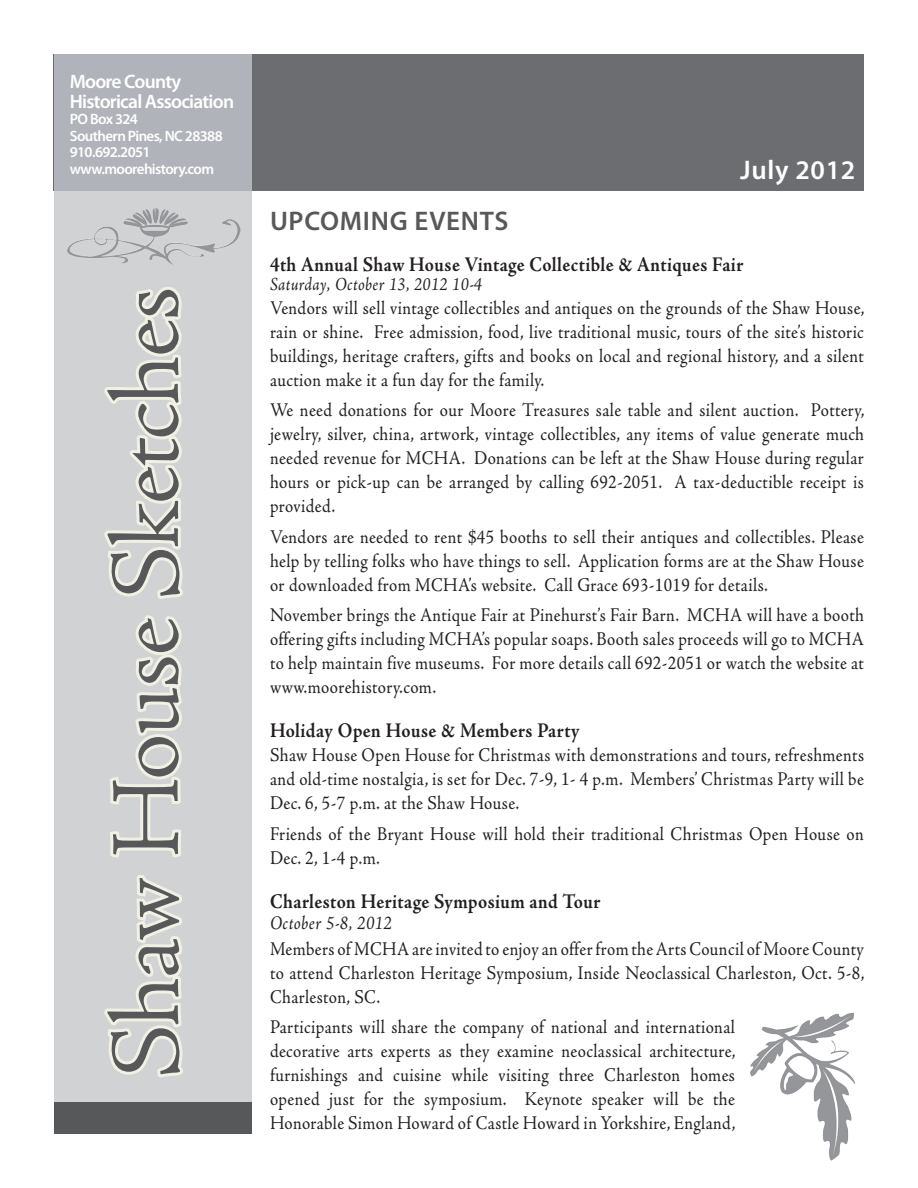
<style>
.page{position:relative;width:918px;height:1188px;background:#fff}
.page>*{position:absolute;margin:0;border:0;box-sizing:border-box;transform-origin:0 0}
.Title_Outline{font:300 99px "Adobe Jenson Pro";letter-spacing:-.025em;color:#57585a}
.Body_Upcoming_Update{font:600 27px "Myriad Pro";letter-spacing:.025em;color:#57585a}
.Body_Upcoming_Update-2{font:600 27px "Myriad Pro";letter-spacing:.025em;color:#fff}
.Body_Title{font:700 21px "Adobe Jenson Pro";letter-spacing:.02em;color:#231f20;scale:.88 1}
.Body{font:19.5px/24px "Adobe Jenson Pro";letter-spacing:.02em;color:#231f20;text-align:justify;scale:.88 1}
.Emphasis{font:600 19.5px/19.5px "Myriad Pro";letter-spacing:-.04em;color:#fff}
.Body_Date{font:italic 19.5px "Adobe Jenson Pro";letter-spacing:.025em;color:#231f20;scale:.88 1}
.Body_Title-2{font:italic 18.75px "Adobe Jenson Pro";letter-spacing:.025em;color:#231f20;scale:.88 1}
.Emphasis-2{font:600 15px "Myriad Pro";letter-spacing:-.04em;color:#fff}
</style>
<div class="page">
<div style="left:54px;top:54px;width:810px;height:137px;background:#6c6d70"></div>
<svg style="left:54px;top:54px;width:198px;height:1048px;background:#cacbce"></svg>
<div style="left:54px;top:1102px;width:198px;height:32px;background:#57585a"></div>
<img style="left:750px;top:1012px;width:106px;height:149px">
<svg style="left:99px;top:872px;width:88px;height:206px;background:#dcdcd9"></svg>
<svg style="left:107px;top:612px;width:79px;height:247px;background:#dcddd9"></svg>
<svg style="left:99px;top:284px;width:87px;height:316px;background:#ddddda"></svg>
<img style="left:64px;top:209px;width:177px;height:55px">
<p class="Emphasis" style="left:70px;top:71px;width:166px">Moore County<br>Historical Association</p>
<p class="Emphasis-2" style="left:70px;top:110px;width:70px">PO Box 324</p>
<p class="Emphasis-2" style="left:70px;top:126px;width:155px">Southern Pines, NC 28388</p>
<p class="Emphasis-2" style="left:70px;top:143px;width:82px">910.692.2051</p>
<p class="Emphasis-2" style="left:70px;top:159px;width:146px">www.moorehistory.com</p>
<p class="Title_Outline" style="left:91px;top:1078px;width:793px;rotate:-90deg">Shaw House Sketches</p>
<p class="Body_Upcoming_Update-2" style="left:740px;top:153px;width:117px">July 2012</p>
<p class="Body_Upcoming_Update" style="left:270px;top:204px;width:240px">UPCOMING EVENTS</p>
<p class="Body_Title" style="left:270px;top:252px;width:540px">4th Annual Shaw House Vintage Collectible &amp; Antiques Fair</p>
<p class="Body_Title-2" style="left:270px;top:273px;width:242px">Saturday, October 13, 2012 10-4</p>
<p class="Body" style="left:270px;top:296px;width:677px">Vendors will sell vintage collectibles and antiques on the grounds of the Shaw House, rain or shine. Free admission, food, live traditional music, tours of the site’s historic buildings, heritage crafters, gifts and books on local and regional history, and a silent auction make it a fun day for the family.</p>
<p class="Body" style="left:270px;top:398px;width:677px">We need donations for our Moore Treasures sale table and silent auction. Pottery, jewelry, silver, china, artwork, vintage collectibles, any items of value generate much needed revenue for MCHA. Donations can be left at the Shaw House during regular hours or pick-up can be arranged by calling 692-2051. A tax-deductible receipt is provided.</p>
<p class="Body" style="left:270px;top:525px;width:676px">Vendors are needed to rent $45 booths to sell their antiques and collectibles. Please help by telling folks who have things to sell. Application forms are at the Shaw House or downloaded from MCHA’s website. Call Grace 693-1019 for details.</p>
<p class="Body" style="left:270px;top:603px;width:677px">November brings the Antique Fair at Pinehurst’s Fair Barn. MCHA will have a booth offering gifts including MCHA’s popular soaps. Booth sales proceeds will go to MCHA to help maintain five museums. For more details call 692-2051 or watch the website at www.moorehistory.com.</p>
<p class="Body_Title" style="left:270px;top:719px;width:353px">Holiday Open House &amp; Members Party</p>
<p class="Body" style="left:270px;top:743px;width:677px">Shaw House Open House for Christmas with demonstrations and tours, refreshments and old-time nostalgia, is set for Dec. 7-9, 1- 4 p.m. Members’ Christmas Party will be Dec. 6, 5-7 p.m. at the Shaw House.</p>
<p class="Body" style="left:270px;top:822px;width:676px">Friends of the Bryant House will hold their traditional Christmas Open House on<br>Dec. 2, 1-4 p.m.</p>
<p class="Body_Title" style="left:270px;top:889px;width:377px">Charleston Heritage Symposium and Tour</p>
<p class="Body_Date" style="left:270px;top:911px;width:140px">October 5-8, 2012</p>
<p class="Body" style="left:270px;top:937px;width:677px">Members of MCHA are invited to enjoy an offer from the Arts Council of Moore County to attend Charleston Heritage Symposium, Inside Neoclassical Charleston, Oct. 5-8, Charleston, SC.</p>
<p class="Body" style="left:270px;top:1016px;width:531px">Participants will share the company of national and international decorative arts experts as they examine neoclassical architecture, furnishings and cuisine while visiting three Charleston homes opened just for the symposium. Keynote speaker will be the Honorable Simon Howard of Castle Howard in Yorkshire, England,</p>
</div>
